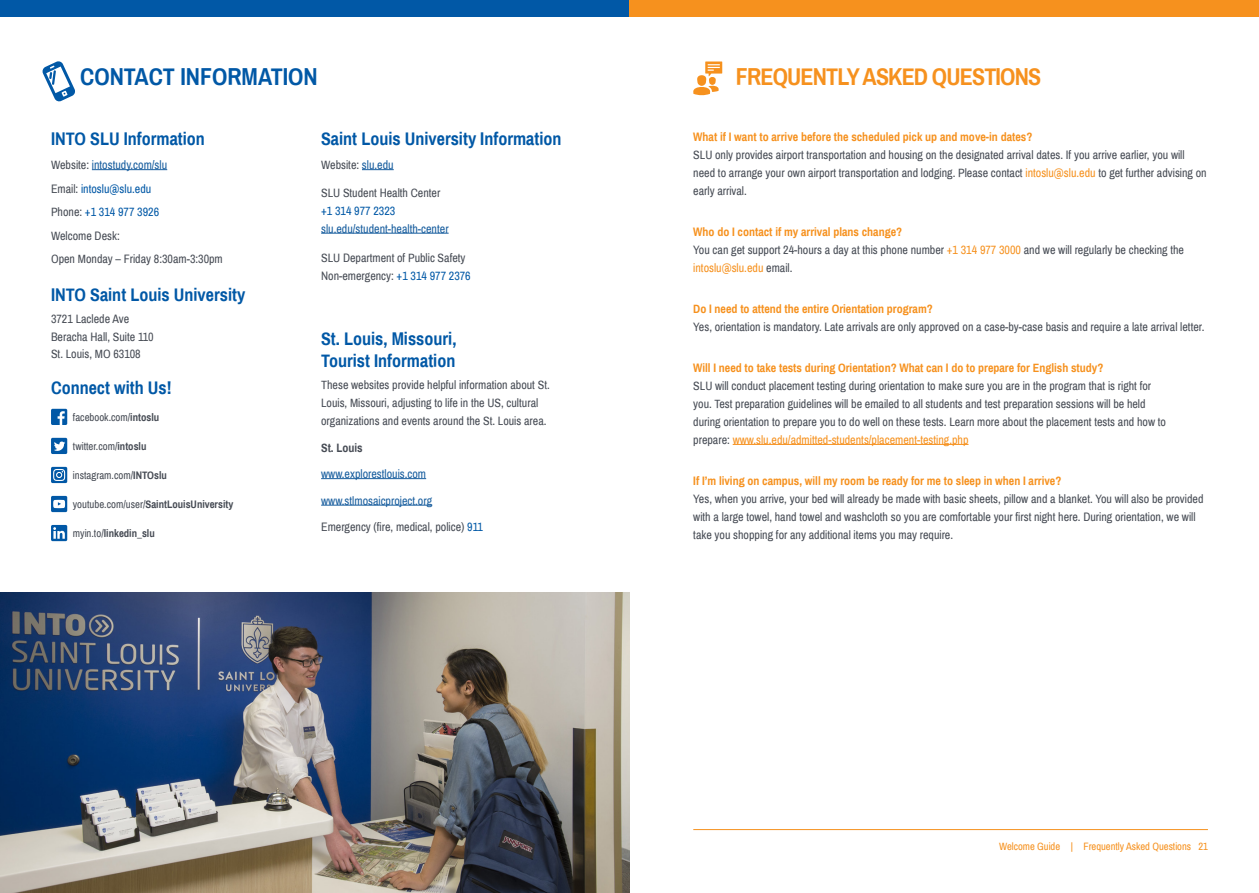
<style>
.page{position:relative;width:1259px;height:893px;background:#fff}
.page>*{position:absolute;margin:0;border:0;box-sizing:border-box;transform-origin:0 0}
.t1{font:700 24px "Archivo Narrow";letter-spacing:-.035em;color:#f6911e}
.t2{font:700 24px "Archivo Narrow";color:#0158a6}
.H2_Subheading{font:700 18px/21.6px "Archivo Narrow";color:#0158a6}
._00_Body{font:700 18px "Archivo Narrow";color:#0158a6}
._00_Body-2{font:12px/18px "Archivo Narrow";color:#464b54}
.Question{font:700 12px "Archivo Narrow";color:#f6911e}
._00_Body-3{font:12px/18px "Archivo Narrow";color:#175d9e}
._00_Body-4{font:12px "Archivo Narrow";color:#0158a6}
.H2_Subheading-2{font:12px "Archivo Narrow";color:#464b54}
._00_Body-5{font:700 12px "Archivo Narrow";color:#464b54}
.t3{font:10.8px "Archivo Narrow";color:#464b54}
.t4{font:700 10.8px "Archivo Narrow";color:#464b54}
.t5{font:10.5px "Archivo Narrow";color:#f6911e}
.s1{color:#464b54}
.s2{font-weight:700}
.s3{font-weight:400}
.s4{color:#175d9e}
.s5{color:#0158a6}
.s6{color:#f6911e}
</style>
<div class="page">
<hr style="left:92px;top:169px;width:75px;height:1px;background:#175d9e">
<hr style="left:693px;top:829px;width:515px;height:1px;background:#f6911e">
<svg style="left:42px;top:61px;width:33px;height:41px"></svg>
<svg style="left:693px;top:62px;width:29px;height:34px"></svg>
<div style="left:0;top:0;width:629px;height:16px;background:#0158a6"></div>
<div style="left:629px;top:0;width:630px;height:16px;background:#f6911e"></div>
<hr style="left:732px;top:444px;width:236px;height:1px;background:#f6911e">
<img style="left:0;top:593px;width:629px;height:300px">
<hr style="left:321px;top:478px;width:105px;height:1px;background:#175d9e">
<hr style="left:321px;top:505px;width:111px;height:1px;background:#175d9e">
<hr style="left:362px;top:169px;width:32px;height:1px;background:#175d9e">
<hr style="left:321px;top:233px;width:127px;height:1px;background:#175d9e">
<svg style="left:51px;top:409px;width:16px;height:16px"></svg>
<svg style="left:51px;top:438px;width:16px;height:16px"></svg>
<svg style="left:51px;top:496px;width:16px;height:16px"></svg>
<svg style="left:51px;top:467px;width:16px;height:16px"></svg>
<svg style="left:51px;top:525px;width:16px;height:16px"></svg>
<p class="t2" style="left:80px;top:62px;width:239px">CONTACT INFORMATION</p>
<p class="t1" style="left:736px;top:62px;width:307px">FREQUENTLY ASKED QUESTIONS</p>
<p class="H2_Subheading" style="left:51px;top:128px;width:155px">INTO SLU Information</p>
<p class="_00_Body-3" style="left:51px;top:156px;width:118px"><span class="s1">Website:</span> intostudy.com/slu</p>
<p class="_00_Body-4" style="left:51px;top:181px;width:102px"><span class="s1">Email:</span> intoslu@slu.edu</p>
<p class="_00_Body-4" style="left:51px;top:205px;width:110px"><span class="s1">Phone:</span> +1 314 977 3926</p>
<p class="_00_Body-2" style="left:51px;top:227px;width:70px">Welcome Desk:</p>
<p class="_00_Body-2" style="left:51px;top:250px;width:173px">Open Monday – Friday 8:30am-3:30pm</p>
<p class="_00_Body" style="left:51px;top:283px;width:196px">INTO Saint Louis University</p>
<p class="_00_Body-2" style="left:51px;top:310px;width:80px">3721 Laclede Ave</p>
<p class="_00_Body-2" style="left:51px;top:328px;width:104px">Beracha Hall, Suite 110</p>
<p class="_00_Body-2" style="left:51px;top:345px;width:91px">St. Louis, MO 63108</p>
<p class="_00_Body" style="left:51px;top:377px;width:122px">Connect with Us!</p>
<p class="t3" style="left:73px;top:410px;width:88px">facebook.com/<span class="s2">intoslu</span></p>
<p class="t3" style="left:73px;top:439px;width:75px">twitter.com/<span class="s2">intoslu</span></p>
<p class="t3" style="left:73px;top:468px;width:95px">instagram.com/<span class="s2">INTOslu</span></p>
<p class="t4" style="left:73px;top:498px;width:162px"><span class="s3">youtube.com/user/</span>SaintLouisUniversity</p>
<p class="t4" style="left:73px;top:527px;width:83px"><span class="s3">myin.to/</span>linkedin_slu</p>
<p class="H2_Subheading" style="left:321px;top:128px;width:242px">Saint Louis University Information</p>
<p class="H2_Subheading-2" style="left:321px;top:158px;width:74px">Website: <span class="s4">slu.edu</span></p>
<p class="_00_Body-3" style="left:321px;top:184px;width:129px"><span class="s1">SLU Student Health Center </span><span class="s5">+1 314 977 2323 </span>slu.edu/student-health-center</p>
<p class="_00_Body-2" style="left:321px;top:250px;width:151px">SLU Department of Public Safety<br>Non-emergency: <span class="s5">+1 314 977 2376</span></p>
<p class="H2_Subheading" style="left:321px;top:328px;width:137px">St. Louis, Missouri,<br>Tourist Information</p>
<p class="_00_Body-2" style="left:321px;top:376px;width:230px">These websites provide helpful information about St.<br>Louis, Missouri, adjusting to life in the US, cultural organizations and events around the St. Louis area.</p>
<p class="_00_Body-5" style="left:321px;top:440px;width:43px">St. Louis</p>
<p class="_00_Body-3" style="left:321px;top:465px;width:106px">www.explorestlouis.com</p>
<p class="_00_Body-3" style="left:321px;top:492px;width:112px">www.stlmosaicproject.org</p>
<p class="_00_Body-2" style="left:321px;top:518px;width:163px">Emergency (fire, medical, police) <span class="s5">911</span></p>
<p class="Question" style="left:693px;top:129px;width:341px">What if I want to arrive before the scheduled pick up and move-in dates?</p>
<p class="_00_Body-2" style="left:693px;top:146px;width:515px">SLU only provides airport transportation and housing on the designated arrival dates. If you arrive earlier, you will need to arrange your own airport transportation and lodging. Please contact <span class="s6">intoslu@slu.edu</span> to get further advising on early arrival.</p>
<p class="Question" style="left:693px;top:224px;width:210px">Who do I contact if my arrival plans change?</p>
<p class="_00_Body-2" style="left:693px;top:241px;width:492px">You can get support 24-hours a day at this phone number <span class="s6">+1 314 977 3000</span> and we will regularly be checking the <span class="s6">intoslu@slu.edu</span> email.</p>
<p class="Question" style="left:693px;top:301px;width:241px">Do I need to attend the entire Orientation program?</p>
<p class="_00_Body-2" style="left:693px;top:318px;width:512px">Yes, orientation is mandatory. Late arrivals are only approved on a case-by-case basis and require a late arrival letter.</p>
<p class="Question" style="left:693px;top:360px;width:412px">Will I need to take tests during Orientation? What can I do to prepare for English study?</p>
<p class="_00_Body-2" style="left:693px;top:377px;width:474px">SLU will conduct placement testing during orientation to make sure you are in the program that is right for you. Test preparation guidelines will be emailed to all students and test preparation sessions will be held during orientation to prepare you to do well on these tests. Learn more about the placement tests and how to prepare: <span class="s6">www.slu.edu/admitted-students/placement-testing.php</span></p>
<p class="Question" style="left:693px;top:474px;width:370px">If I’m living on campus, will my room be ready for me to sleep in when I arrive?</p>
<p class="_00_Body-2" style="left:693px;top:490px;width:512px">Yes, when you arrive, your bed will already be made with basic sheets, pillow and a blanket. You will also be provided with a large towel, hand towel and washcloth so you are comfortable your first night here. During orientation, we will take you shopping for any additional items you may require.</p>
<p class="t5" style="left:999px;top:840px;width:210px">Welcome Guide | Frequently Asked Questions 21</p>
</div>
